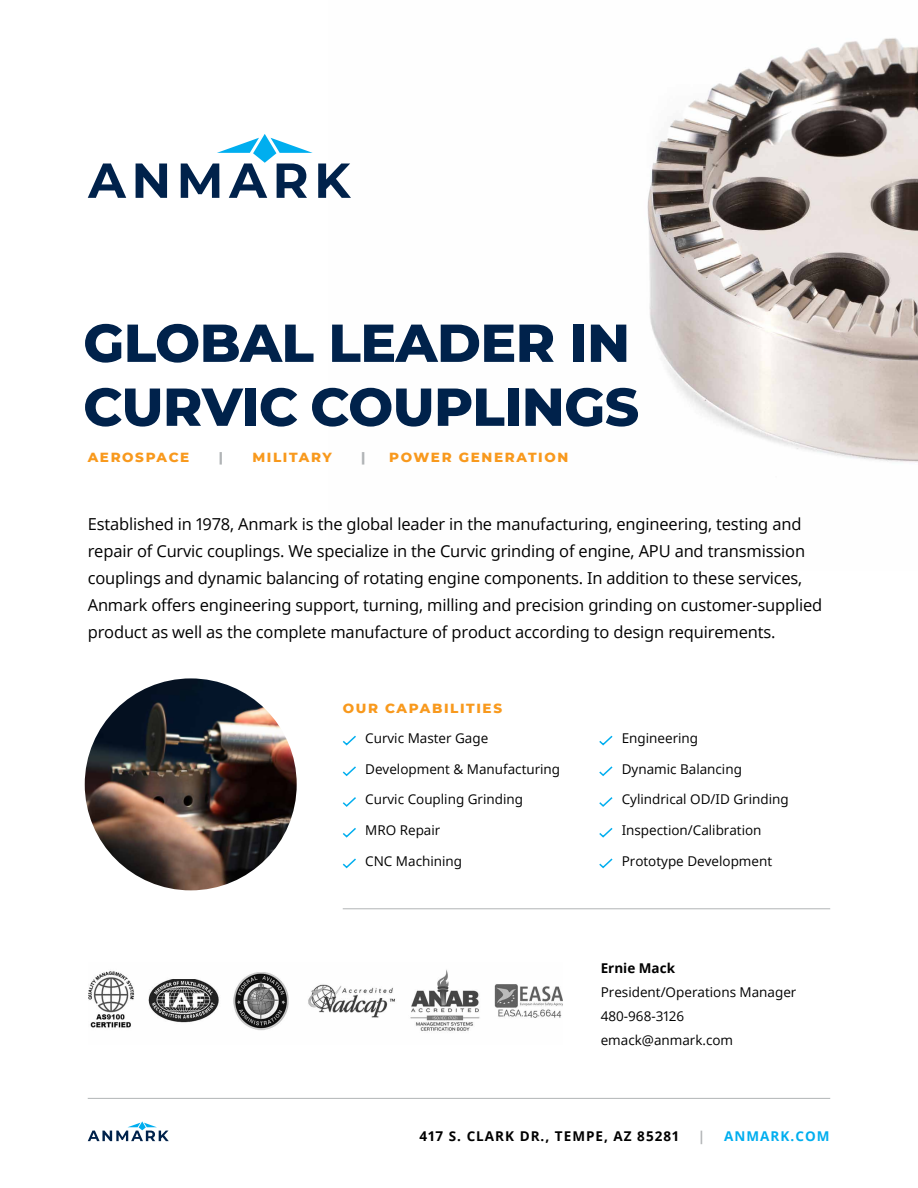
<style>
.page{position:relative;width:918px;height:1188px;background:#fff}
.page>*{position:absolute;margin:0;border:0;box-sizing:border-box;transform-origin:0 0}
.t1{font:800 53.25px/63.9px "Montserrat";letter-spacing:-.01em;color:#00224b}
.t2{font:16.5px/27px "Open Sans";letter-spacing:-.01em;color:#000}
.t3{font:13.5px/24px "Open Sans";color:#000}
.t4{font:800 13.5px "Montserrat";letter-spacing:.12em;color:#f8991d}
.t5{font:700 13.5px "Open Sans";letter-spacing:.075em;color:#000}
.t6{font:700 13.5px "Open Sans";letter-spacing:.075em;color:#00aeef}
.t7{font:700 13.5px "Open Sans";color:#000}
.t8{font:800 13.5px "Montserrat";color:#b1b4b6}
.t9{font:700 13.5px "Open Sans";color:#b1b4b6}
</style>
<div class="page">
<img style="left:647px;top:38px;width:271px;height:425px">
<img style="left:85px;top:678px;width:212px;height:212px;border-radius:106px">
<svg style="left:88px;top:164px;width:38px;height:34px"></svg>
<svg style="left:136px;top:164px;width:31px;height:34px"></svg>
<svg style="left:181px;top:134px;width:170px;height:64px"></svg>
<svg style="left:88px;top:1121px;width:81px;height:20px"></svg>
<hr style="left:88px;top:1098px;width:742px;height:1px;background:#b1b4b6">
<hr style="left:343px;top:908px;width:487px;height:1px;background:#b1b4b6">
<svg style="left:342px;top:735px;width:14px;height:11px"></svg>
<svg style="left:342px;top:858px;width:14px;height:11px"></svg>
<svg style="left:343px;top:828px;width:13px;height:10px"></svg>
<svg style="left:342px;top:766px;width:14px;height:11px"></svg>
<svg style="left:342px;top:797px;width:14px;height:10px"></svg>
<svg style="left:599px;top:735px;width:14px;height:11px"></svg>
<svg style="left:599px;top:858px;width:14px;height:11px"></svg>
<svg style="left:599px;top:828px;width:14px;height:10px"></svg>
<svg style="left:599px;top:766px;width:14px;height:11px"></svg>
<svg style="left:599px;top:797px;width:14px;height:10px"></svg>
<img style="left:88px;top:969px;width:474px;height:62px">
<h1 class="t1" style="left:83px;top:308px;width:557px">GLOBAL LEADER IN<br>CURVIC COUPLINGS</h1>
<p class="t4" style="left:88px;top:447px;width:103px">AEROSPACE</p>
<p class="t8" style="left:219px;top:447px;width:6px">|</p>
<p class="t4" style="left:252px;top:447px;width:81px">MILITARY</p>
<p class="t8" style="left:361px;top:447px;width:6px">|</p>
<p class="t4" style="left:389px;top:447px;width:181px">POWER GENERATION</p>
<p class="t2" style="left:88px;top:510px;width:736px">Established in 1978, Anmark is the global leader in the manufacturing, engineering, testing and repair of Curvic couplings. We specialize in the Curvic grinding of engine, APU and transmission couplings and dynamic balancing of rotating engine components. In addition to these services, Anmark offers engineering support, turning, milling and precision grinding on customer-supplied product as well as the complete manufacture of product according to design requirements.</p>
<p class="t4" style="left:343px;top:698px;width:161px">OUR CAPABILITIES</p>
<p class="t3" style="left:365px;top:726px;width:125px">Curvic Master Gage</p>
<p class="t3" style="left:365px;top:756px;width:196px">Development &amp; Manufacturing</p>
<p class="t3" style="left:365px;top:787px;width:159px">Curvic Coupling Grinding</p>
<p class="t3" style="left:365px;top:818px;width:77px">MRO Repair</p>
<p class="t3" style="left:365px;top:849px;width:98px">CNC Machining</p>
<p class="t3" style="left:622px;top:726px;width:78px">Engineering</p>
<p class="t3" style="left:622px;top:756px;width:122px">Dynamic Balancing</p>
<p class="t3" style="left:622px;top:787px;width:168px">Cylindrical OD/ID Grinding</p>
<p class="t3" style="left:622px;top:818px;width:141px">Inspection/Calibration</p>
<p class="t3" style="left:622px;top:849px;width:152px">Prototype Development</p>
<p class="t7" style="left:601px;top:958px;width:76px">Ernie Mack</p>
<p class="t3" style="left:601px;top:980px;width:197px">President/Operations Manager<br>480-968-3126 emack@anmark.com</p>
<p class="t5" style="left:419px;top:1127px;width:261px">417 S. CLARK DR., TEMPE, AZ 85281</p>
<p class="t9" style="left:698px;top:1127px;width:9px">|</p>
<p class="t6" style="left:724px;top:1127px;width:107px">ANMARK.COM</p>
</div>
